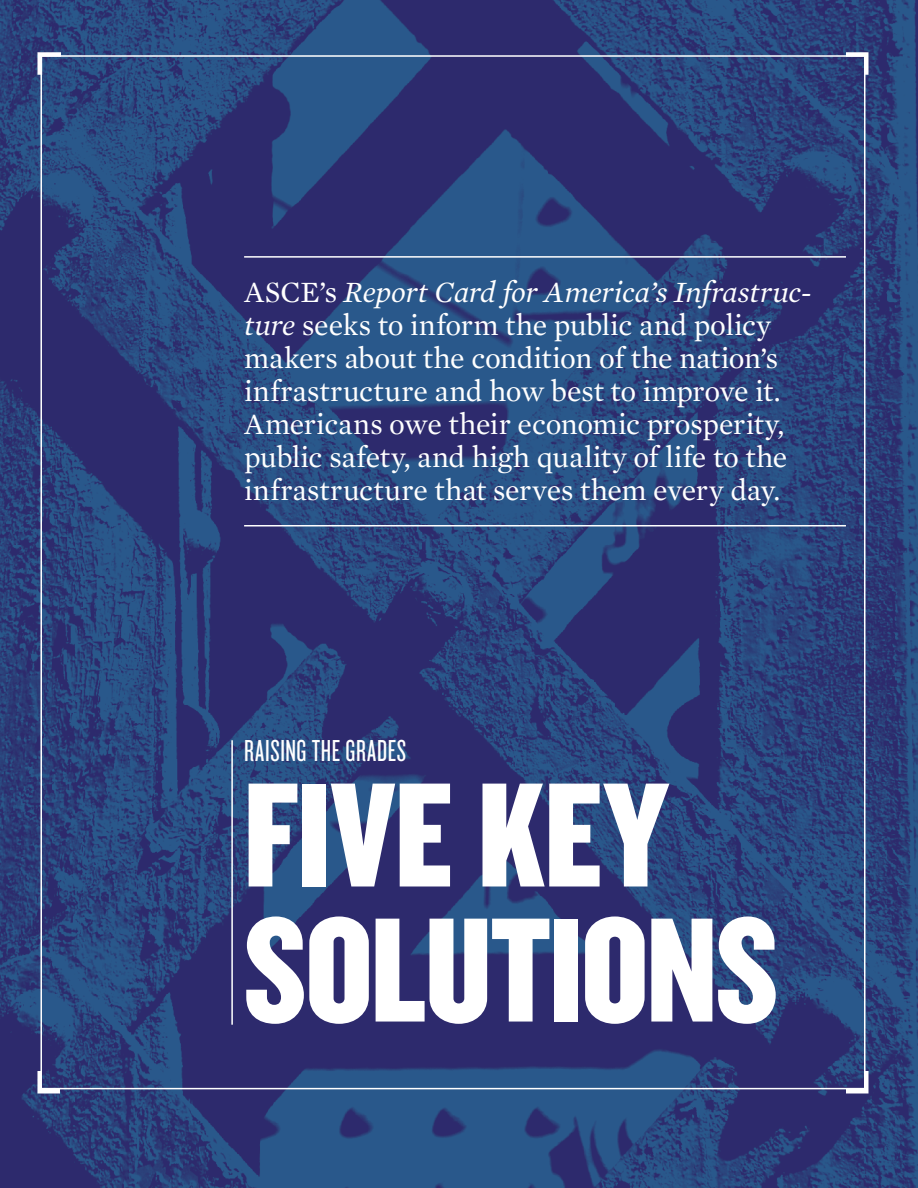
<style>
.page{position:relative;width:918px;height:1188px;background:#fff}
.page>*{position:absolute;margin:0;border:0;box-sizing:border-box;transform-origin:0 0}
.t1{font:154.5px/135px "Knockout HTF69 Full Liteweight";letter-spacing:-.005em;color:#fff}
.t2{font:31.5px "Knockout HTF27 Junior Bantamwt";letter-spacing:.02em;color:#fff}
.t3{font:30px/33px "Mercury Text G1";letter-spacing:-.005em;color:#fff}
.s1{font-style:italic}
</style>
<div class="page">
<img style="left:0;top:0;width:918px;height:1188px">
<hr style="left:244px;top:525px;width:602px;height:1px;background:#fff">
<svg style="left:846px;top:52px;width:22px;height:23px"></svg>
<svg style="left:846px;top:1071px;width:22px;height:23px"></svg>
<svg style="left:37px;top:52px;width:24px;height:23px"></svg>
<svg style="left:37px;top:1071px;width:23px;height:23px"></svg>
<hr style="left:244px;top:256px;width:602px;height:2px;background:#fff">
<hr style="left:231px;top:740px;width:2px;height:285px;background:#fff">
<p class="t3" style="left:244px;top:274px;width:570px">ASCE’s <span class="s1">Report Card for America’s Infrastruc&shy;ture</span> seeks to inform the public and policy makers about the condition of the nation’s infrastructure and how best to improve it.<br>Americans owe their economic prosperity, public safety, and high quality of life to the infrastructure that serves them every day.</p>
<p class="t2" style="left:244px;top:735px;width:164px">RAISING THE GRADES</p>
<h1 class="t1" style="left:244px;top:771px;width:531px">FIVE KEY<br>SOLUTIONS</h1>
</div>
